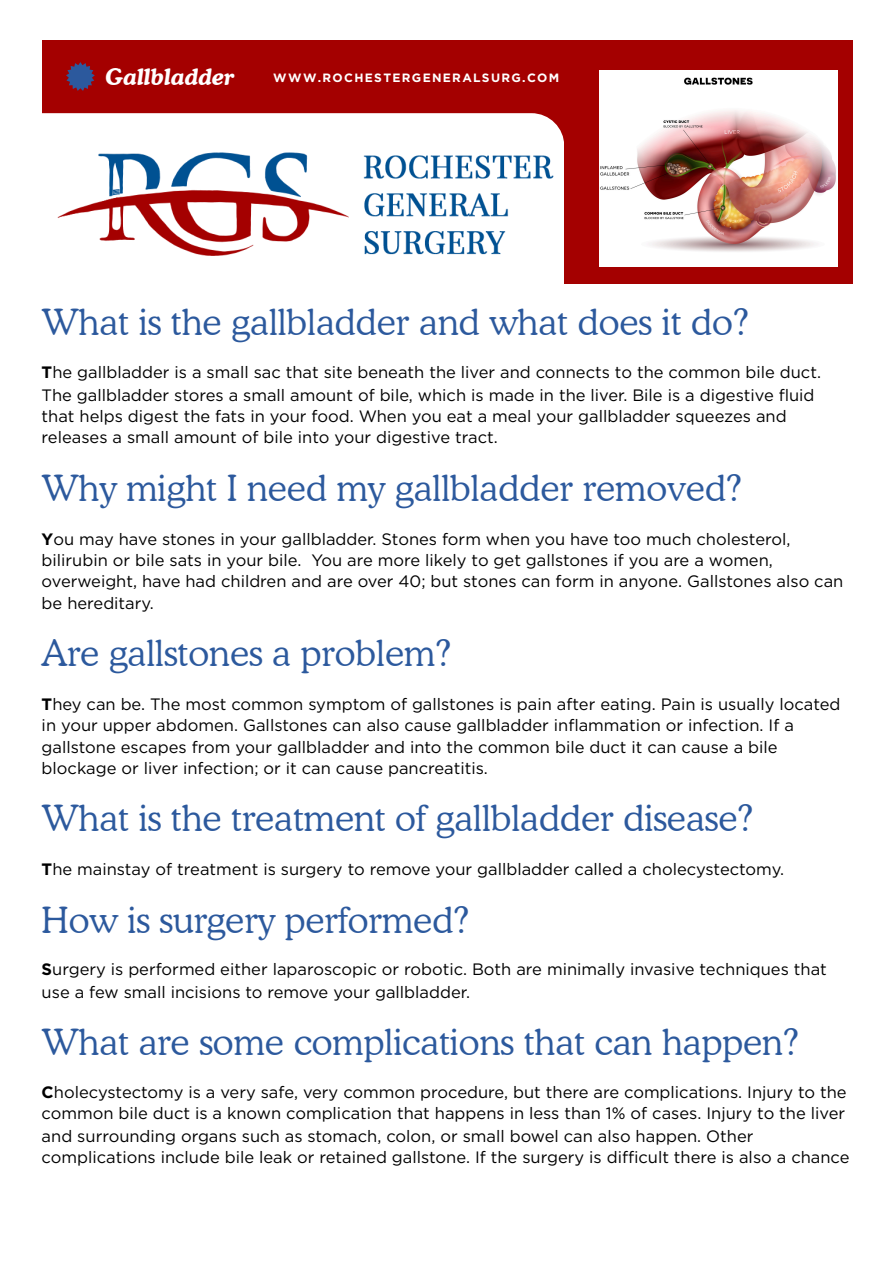
<style>
.page{position:relative;width:894px;height:1263px;background:#fff}
.page>*{position:absolute;margin:0;border:0;box-sizing:border-box;transform-origin:0 0}
.t1{font:300 36px "Cooper BT";color:#2c599d}
.t2{font:italic 700 22.65px "Cooper BT";color:#fff}
.t3{font:16.5px/21.8px "Gotham";color:#000}
.t4{font:700 12px "Gotham";letter-spacing:.11em;color:#fff}
.s1{font-weight:700}
</style>
<div class="page">
<div style="left:42px;top:40px;width:810px;height:244px;background:#a40000"></div>
<svg style="left:66px;top:62px;width:29px;height:29px"></svg>
<div style="left:42px;top:113px;width:522px;height:171px;background:#fff"></div>
<img style="left:52px;top:150px;width:511px;height:109px">
<img style="left:599px;top:71px;width:238px;height:195px">
<p class="t2" style="left:105px;top:63px;width:131px">Gallbladder</p>
<p class="t4" style="left:273px;top:70px;width:287px">WWW.ROCHESTERGENERALSURG.COM</p>
<h1 class="t1" style="left:42px;top:301px;width:708px">What is the gallbladder and what does it do?</h1>
<h2 class="t3" style="left:42px;top:361px;width:780px"><span class="s1">T</span>he gallbladder is a small sac that site beneath the liver and connects to the common bile duct.<br>The gallbladder stores a small amount of bile, which is made in the liver. Bile is a digestive fluid that helps digest the fats in your food. When you eat a meal your gallbladder squeezes and releases a small amount of bile into your digestive tract.</h2>
<h1 class="t1" style="left:42px;top:466px;width:701px">Why might I need my gallbladder removed?</h1>
<h2 class="t3" style="left:42px;top:528px;width:803px;line-height:21.3px"><span class="s1">Y</span>ou may have stones in your gallbladder. Stones form when you have too much cholesterol, bilirubin or bile sats in your bile. You are more likely to get gallstones if you are a women, overweight, have had children and are over 40; but stones can form in anyone. Gallstones also can be hereditary.</h2>
<h1 class="t1" style="left:42px;top:631px;width:411px">Are gallstones a problem?</h1>
<h2 class="t3" style="left:42px;top:693px;width:800px;line-height:21.3px"><span class="s1">T</span>hey can be. The most common symptom of gallstones is pain after eating. Pain is usually located in your upper abdomen. Gallstones can also cause gallbladder inflammation or infection. If a gallstone escapes from your gallbladder and into the common bile duct it can cause a bile blockage or liver infection; or it can cause pancreatitis.</h2>
<h1 class="t1" style="left:42px;top:797px;width:713px">What is the treatment of gallbladder disease?</h1>
<h2 class="t3" style="left:42px;top:858px;width:743px"><span class="s1">T</span>he mainstay of treatment is surgery to remove your gallbladder called a cholecystectomy.</h2>
<h1 class="t1" style="left:42px;top:898px;width:429px">How is surgery performed?</h1>
<h2 class="t3" style="left:42px;top:958px;width:786px;line-height:22.5px"><span class="s1">S</span>urgery is performed either laparoscopic or robotic. Both are minimally invasive techniques that use a few small incisions to remove your gallbladder.</h2>
<h1 class="t1" style="left:42px;top:1021px;width:758px">What are some complications that can happen?</h1>
<h2 class="t3" style="left:42px;top:1081px;width:809px"><span class="s1">C</span>holecystectomy is a very safe, very common procedure, but there are complications. Injury to the common bile duct is a known complication that happens in less than 1% of cases. Injury to the liver and surrounding organs such as stomach, colon, or small bowel can also happen. Other complications include bile leak or retained gallstone. If the surgery is difficult there is also a chance</h2>
</div>
